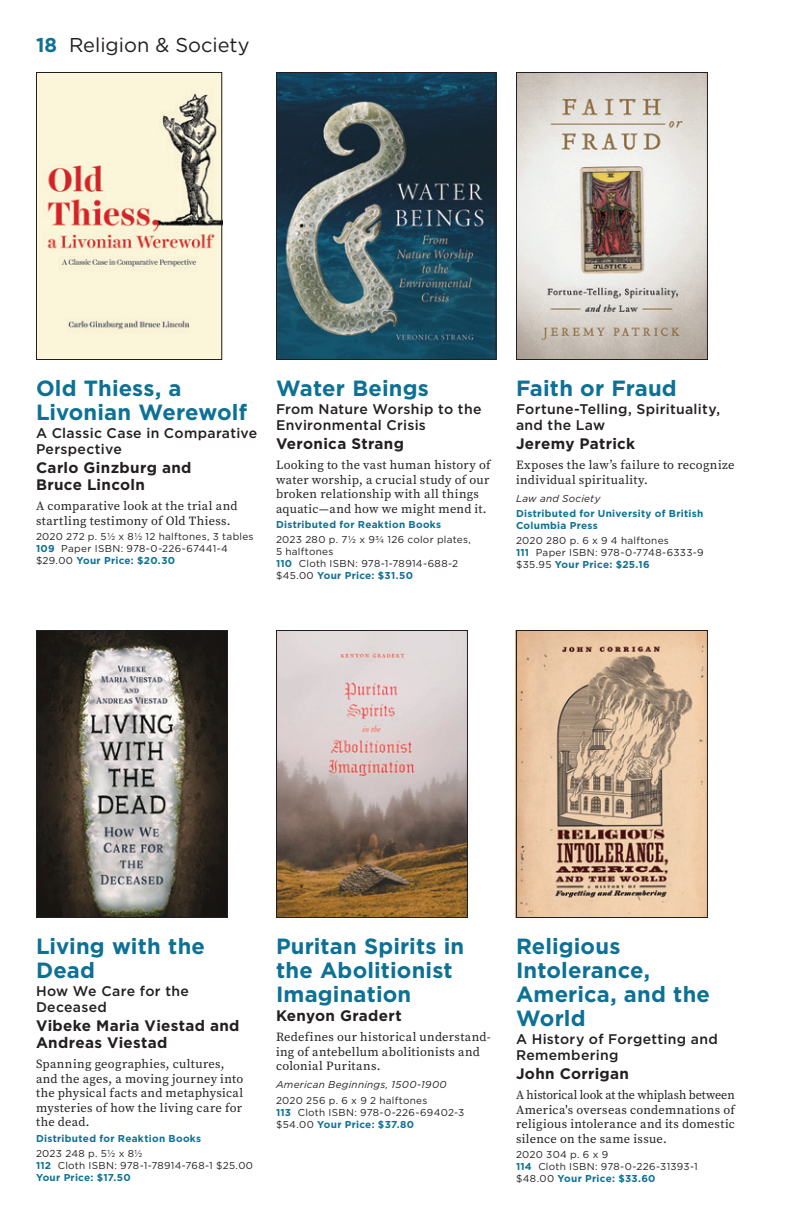
<style>
.page{position:relative;width:792px;height:1224px;background:#fff}
.page>*{position:absolute;margin:0;border:0;box-sizing:border-box;transform-origin:0 0}
._6title{font:700 22px/24px "Gotham";letter-spacing:.005em;color:#0d7195}
._6title-2{font:20px "Gotham";color:#231f20}
._6author{font:700 15.2px/17.2px "Gotham";letter-spacing:.02em;color:#231f20}
._6title-3{font:700 15.2px/17.2px "Gotham";letter-spacing:.02em;color:#231f20}
._6subtitle{font:500 14px/16px "Gotham";letter-spacing:.025em;color:#231f20}
._6title-4{font:500 14px/16px "Gotham";letter-spacing:.02em;color:#231f20}
._6text{font:12.4px/14.4px "Source Serif Pro";letter-spacing:.025em;color:#231f20}
._6title-5{font:12.4px/14.4px "Source Serif Pro";letter-spacing:.025em;color:#231f20}
._6title-6{font:10px/12px "Gotham";letter-spacing:.025em;color:#231f20}
._6biblisting{font:10px/12px "Gotham";letter-spacing:.025em;color:#231f20}
._6biblisting-2{font:700 10px/12px "Gotham";letter-spacing:.03em;color:#0d7195}
._6title-7{font:italic 10px/15.2px "Gotham";letter-spacing:.025em;color:#231f20}
._6_series{font:italic 10px "Gotham";letter-spacing:.025em;color:#231f20}
.s1{font-weight:700;color:#0d7195}
.s2{font-style:normal}
</style>
<div class="page">
<img style="left:38px;top:74px;width:182px;height:284px">
<div style="left:36px;top:72px;width:186px;height:288px;border:1px solid #231f20"></div>
<img style="left:518px;top:74px;width:188px;height:284px">
<div style="left:516px;top:72px;width:192px;height:288px;border:1px solid #231f20"></div>
<img style="left:278px;top:74px;width:217px;height:284px">
<div style="left:276px;top:72px;width:221px;height:288px;border:1px solid #231f20"></div>
<img style="left:38px;top:632px;width:188px;height:284px">
<div style="left:36px;top:630px;width:192px;height:288px;border:1px solid #231f20"></div>
<img style="left:278px;top:632px;width:188px;height:284px">
<div style="left:276px;top:630px;width:192px;height:288px;border:1px solid #231f20"></div>
<img style="left:518px;top:632px;width:188px;height:284px">
<div style="left:516px;top:630px;width:192px;height:288px;border:1px solid #231f20"></div>
<p class="_6title-2" style="left:36px;top:32px;width:215px"><span class="s1">18</span> Religion &amp; Society</p>
<p class="_6title" style="left:36px;top:376px;width:213px">Old Thiess, a<br>Livonian Werewolf</p>
<p class="_6title-4" style="left:36px;top:424px;width:223px">A Classic Case in Comparative<br>Perspective</p>
<p class="_6title-3" style="left:36px;top:459px;width:157px">Carlo Ginzburg and<br>Bruce Lincoln</p>
<p class="_6title-5" style="left:36px;top:499px;width:203px">A comparative look at the trial and startling testimony of Old Thiess.</p>
<p class="_6title-6" style="left:36px;top:530px;width:219px">2020 272 p. 51/2 x 81/2 12 halftones, 3 tables<br><span class="s1">109</span> Paper ISBN: 978-0-226-67441-4 $29.00 <span class="s1">Your Price: $20.30</span></p>
<p class="_6title" style="left:276px;top:376px;width:154px">Water Beings</p>
<p class="_6title-4" style="left:276px;top:400px;width:207px">From Nature Worship to the<br>Environmental Crisis</p>
<p class="_6title-3" style="left:276px;top:435px;width:130px">Veronica Strang</p>
<p class="_6title-5" style="left:276px;top:458px;width:216px">Looking to the vast human history of water worship, a crucial study of our broken relationship with all things aquatic—and how we might mend it.</p>
<p class="_6title-6" style="left:276px;top:517px;width:196px;line-height:15.2px"><span class="s1">Distributed for Reaktion Books<br></span>2023 280 p. 71/2 x 93/4 126 color plates,</p>
<p class="_6title-6" style="left:276px;top:546px;width:184px">5 halftones<br><span class="s1">110</span> Cloth ISBN: 978-1-78914-688-2 $45.00 <span class="s1">Your Price: $31.50</span></p>
<p class="_6title" style="left:516px;top:376px;width:162px">Faith or Fraud</p>
<p class="_6subtitle" style="left:516px;top:400px;width:206px">Fortune-Telling, Spirituality, and the Law</p>
<p class="_6author" style="left:516px;top:435px;width:121px">Jeremy Patrick</p>
<p class="_6text" style="left:516px;top:458px;width:220px">Exposes the law’s failure to recognize individual spirituality.</p>
<p class="_6_series" style="left:516px;top:492px;width:86px">Law and Society</p>
<p class="_6biblisting-2" style="left:516px;top:507px;width:189px">Distributed for University of British<br>Columbia Press</p>
<p class="_6biblisting" style="left:516px;top:535px;width:189px">2020 280 p. 6 x 9 4 halftones<br><span class="s1">111</span> Paper ISBN: 978-0-7748-6333-9 $35.95 <span class="s1">Your Price: $25.16</span></p>
<p class="_6title" style="left:36px;top:934px;width:171px">Living with the<br>Dead</p>
<p class="_6subtitle" style="left:36px;top:982px;width:154px">How We Care for the<br>Deceased</p>
<p class="_6author" style="left:36px;top:1017px;width:205px">Vibeke Maria Viestad and<br>Andreas Viestad</p>
<p class="_6text" style="left:36px;top:1057px;width:209px">Spanning geographies, cultures, and the ages, a moving journey into the physical facts and metaphysical mysteries of how the living care for the dead.</p>
<p class="_6biblisting-2" style="left:36px;top:1132px;width:167px">Distributed for Reaktion Books</p>
<p class="_6biblisting" style="left:36px;top:1147px;width:219px">2023 248 p. 51/2 x 81/2<br><span class="s1">112</span> Cloth ISBN: 978-1-78914-768-1 $25.00<br><span class="s1">Your Price: $17.50</span></p>
<p class="_6title" style="left:276px;top:934px;width:190px">Puritan Spirits in the Abolitionist<br>Imagination</p>
<p class="_6title-3" style="left:276px;top:1007px;width:127px">Kenyon Gradert</p>
<p class="_6title-5" style="left:276px;top:1030px;width:216px">Redefines our historical understand&shy;ing of antebellum abolitionists and colonial Puritans.</p>
<p class="_6title-7" style="left:276px;top:1077px;width:172px">American Beginnings, 1500-1900<br><span class="s2">2020 256 p. 6 x 9 2 halftones</span></p>
<p class="_6title-6" style="left:276px;top:1106px;width:190px"><span class="s1">113</span> Cloth ISBN: 978-0-226-69402-3 $54.00 <span class="s1">Your Price: $37.80</span></p>
<p class="_6title" style="left:516px;top:934px;width:196px">Religious<br>Intolerance,<br>America, and the<br>World</p>
<p class="_6subtitle" style="left:516px;top:1030px;width:203px">A History of Forgetting and<br>Remembering</p>
<p class="_6author" style="left:516px;top:1065px;width:115px">John Corrigan</p>
<p class="_6text" style="left:516px;top:1088px;width:221px;text-align:justify">A historical look at the whiplash between America's overseas condemnations of religious intolerance and its domestic silence on the same issue.</p>
<p class="_6biblisting" style="left:516px;top:1148px;width:183px">2020 304 p. 6 x 9<br><span class="s1">114</span> Cloth ISBN: 978-0-226-31393-1 $48.00 <span class="s1">Your Price: $33.60</span></p>
</div>
